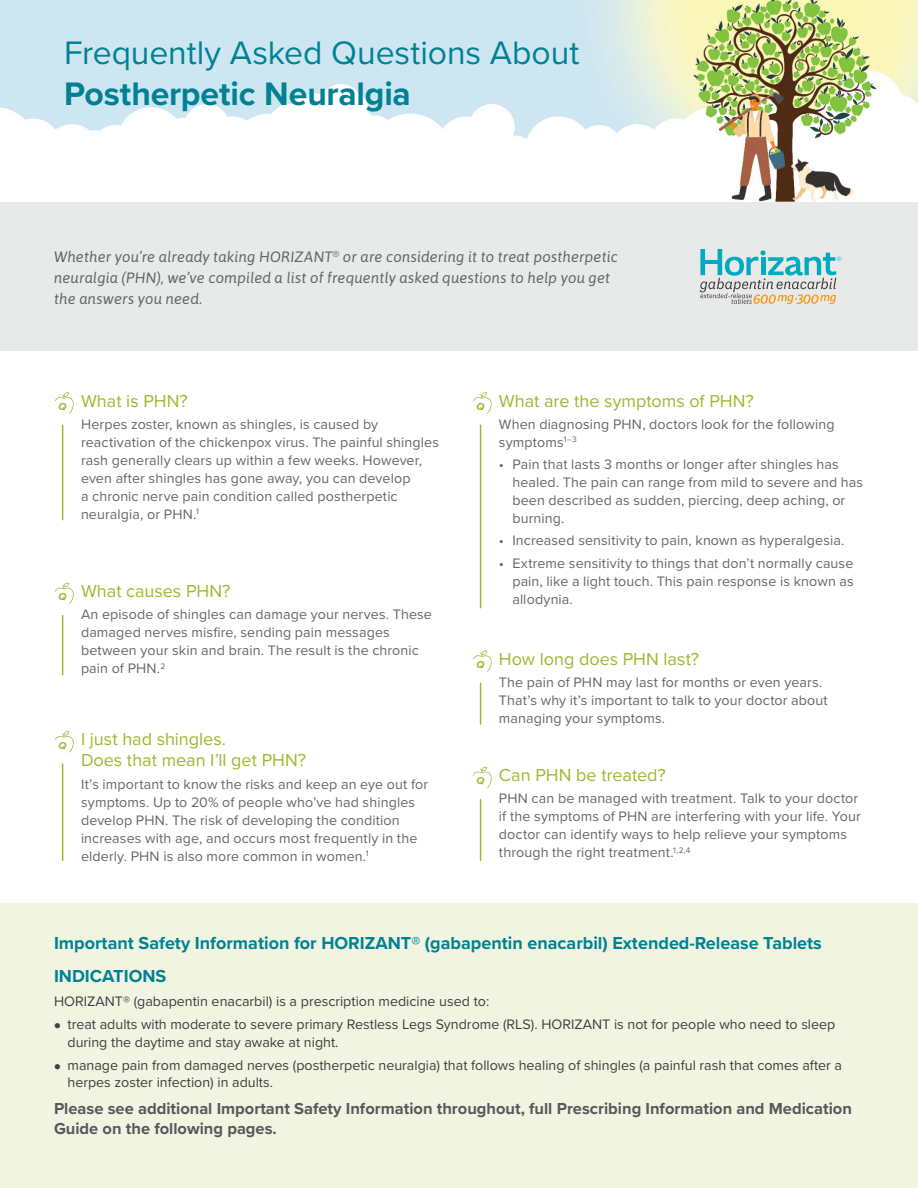
<style>
.page{position:relative;width:918px;height:1188px;background:#fff}
.page>*{position:absolute;margin:0;border:0;box-sizing:border-box;transform-origin:0 0}
.t1{font:33.75px/40.5px "Proxima Nova";letter-spacing:-.005em;color:#008294}
.Question{font:18px/21px "Proxima Nova";color:#a2b62e}
.ISI_Header_Teal{font:700 18px "Proxima Nova";color:#008294}
.t2{font:700 16.5px/19.8px "Proxima Nova";color:#57585a}
.t3{font:italic 15px/21px "Asap";letter-spacing:.005em;color:#656666}
.Answer{font:14.25px/18px "Proxima Nova";letter-spacing:.01em;color:#666}
.ISI_Min_LARGE{font:14.25px/17.1px "Proxima Nova";color:#3e3e3f}
.ISI_Section_Header{font:italic 700 10.5px "Proxima Nova";color:#a2b62e}
.s1{font-weight:700}
</style>
<div class="page">
<div style="left:0;top:903px;width:918px;height:285px;background:#f1f4e0"></div>
<img style="left:0;top:0;width:918px;height:202px">
<div style="left:0;top:202px;width:918px;height:148px;background:#e8eae9"></div>
<svg style="left:700px;top:249px;width:141px;height:55px"></svg>
<svg style="left:55px;top:392px;width:19px;height:22px"></svg>
<hr style="left:62px;top:425px;width:1px;height:95px;background:#a2b62e">
<svg style="left:55px;top:583px;width:19px;height:21px"></svg>
<hr style="left:62px;top:616px;width:1px;height:59px;background:#a2b62e">
<svg style="left:55px;top:731px;width:19px;height:22px"></svg>
<hr style="left:62px;top:764px;width:1px;height:96px;background:#a2b62e">
<svg style="left:472px;top:392px;width:20px;height:22px"></svg>
<hr style="left:480px;top:425px;width:1px;height:183px;background:#a2b62e">
<svg style="left:472px;top:650px;width:20px;height:22px"></svg>
<hr style="left:480px;top:683px;width:1px;height:41px;background:#a2b62e">
<svg style="left:472px;top:767px;width:20px;height:21px"></svg>
<hr style="left:480px;top:800px;width:1px;height:60px;background:#a2b62e">
<p class="t1" style="left:64px;top:31px;width:517px">Frequently Asked Questions About<br><span class="s1">Postherpetic Neuralgia</span></p>
<p class="t3" style="left:54px;top:246px;width:566px">Whether you’re already taking HORIZANT<sup>®</sup> or are considering it to treat postherpetic neuralgia (PHN), we’ve compiled a list of frequently asked questions to help you get the answers you need.</p>
<p class="ISI_Section_Header" style="left:59px;top:399px;width:10px">Q</p>
<p class="Question" style="left:81px;top:389px;width:108px">What is PHN?</p>
<p class="Answer" style="left:81px;top:414px;width:360px">Herpes zoster, known as shingles, is caused by reactivation of the chickenpox virus. The painful shingles rash generally clears up within a few weeks. However, even after shingles has gone away, you can develop<br>a chronic nerve pain condition called postherpetic neuralgia, or PHN.<sup>1</sup></p>
<p class="ISI_Section_Header" style="left:59px;top:589px;width:10px">Q</p>
<p class="Question" style="left:81px;top:580px;width:151px">What causes PHN?</p>
<p class="Answer" style="left:81px;top:605px;width:352px">An episode of shingles can damage your nerves. These damaged nerves misfire, sending pain messages between your skin and brain. The result is the chronic pain of PHN.<sup>2</sup></p>
<p class="ISI_Section_Header" style="left:59px;top:738px;width:10px">Q</p>
<p class="Question" style="left:81px;top:728px;width:227px">I just had shingles.<br>Does that mean I’ll get PHN?</p>
<p class="Answer" style="left:81px;top:774px;width:349px">It’s important to know the risks and keep an eye out for symptoms. Up to 20% of people who’ve had shingles develop PHN. The risk of developing the condition increases with age, and occurs most frequently in the elderly. PHN is also more common in women.<sup>1</sup></p>
<p class="ISI_Section_Header" style="left:477px;top:399px;width:10px">Q</p>
<p class="Question" style="left:499px;top:389px;width:257px">What are the symptoms of PHN?</p>
<p class="Answer" style="left:499px;top:414px;width:337px">When diagnosing PHN, doctors look for the following symptoms<sup>1–3</sup></p>
<p class="Answer" style="left:512px;top:455px;width:352px;text-indent:-14px">• Pain that lasts 3 months or longer after shingles has healed. The pain can range from mild to severe and has been described as sudden, piercing, deep aching, or burning.</p>
<p class="Answer" style="left:499px;top:531px;width:347px">• Increased sensitivity to pain, known as hyperalgesia.</p>
<p class="Answer" style="left:512px;top:553px;width:343px;text-align:justify;text-indent:-14px">• Extreme sensitivity to things that don’t normally cause pain, like a light touch. This pain response is known as allodynia.</p>
<p class="ISI_Section_Header" style="left:477px;top:657px;width:10px">Q</p>
<p class="Question" style="left:499px;top:647px;width:202px">How long does PHN last?</p>
<p class="Answer" style="left:499px;top:673px;width:330px">The pain of PHN may last for months or even years.<br>That’s why it’s important to talk to your doctor about managing your symptoms.</p>
<p class="ISI_Section_Header" style="left:477px;top:773px;width:10px">Q</p>
<p class="Question" style="left:499px;top:764px;width:169px">Can PHN be treated?</p>
<p class="Answer" style="left:499px;top:789px;width:363px">PHN can be managed with treatment. Talk to your doctor if the symptoms of PHN are interfering with your life. Your doctor can identify ways to help relieve your symptoms through the right treatment.<sup>1,2,4</sup></p>
<p class="ISI_Header_Teal" style="left:54px;top:930px;width:769px">Important Safety Information for HORIZANT® (gabapentin enacarbil) Extended-Release Tablets</p>
<p class="ISI_Header_Teal" style="left:54px;top:962px;width:114px">INDICATIONS</p>
<p class="ISI_Min_LARGE" style="left:54px;top:992px;width:437px">HORIZANT® (gabapentin enacarbil) is a prescription medicine used to:</p>
<p class="ISI_Min_LARGE" style="left:68px;top:1016px;width:769px">treat adults with moderate to severe primary Restless Legs Syndrome (RLS). HORIZANT is not for people who need to sleep during the daytime and stay awake at night.</p>
<p class="ISI_Min_LARGE" style="left:68px;top:1056px;width:776px">manage pain from damaged nerves (postherpetic neuralgia) that follows healing of shingles (a painful rash that comes after a herpes zoster infection) in adults.</p>
<p class="t2" style="left:54px;top:1098px;width:799px">Please see additional Important Safety Information throughout, full Prescribing Information and Medication<br>Guide on the following pages.</p>
</div>
